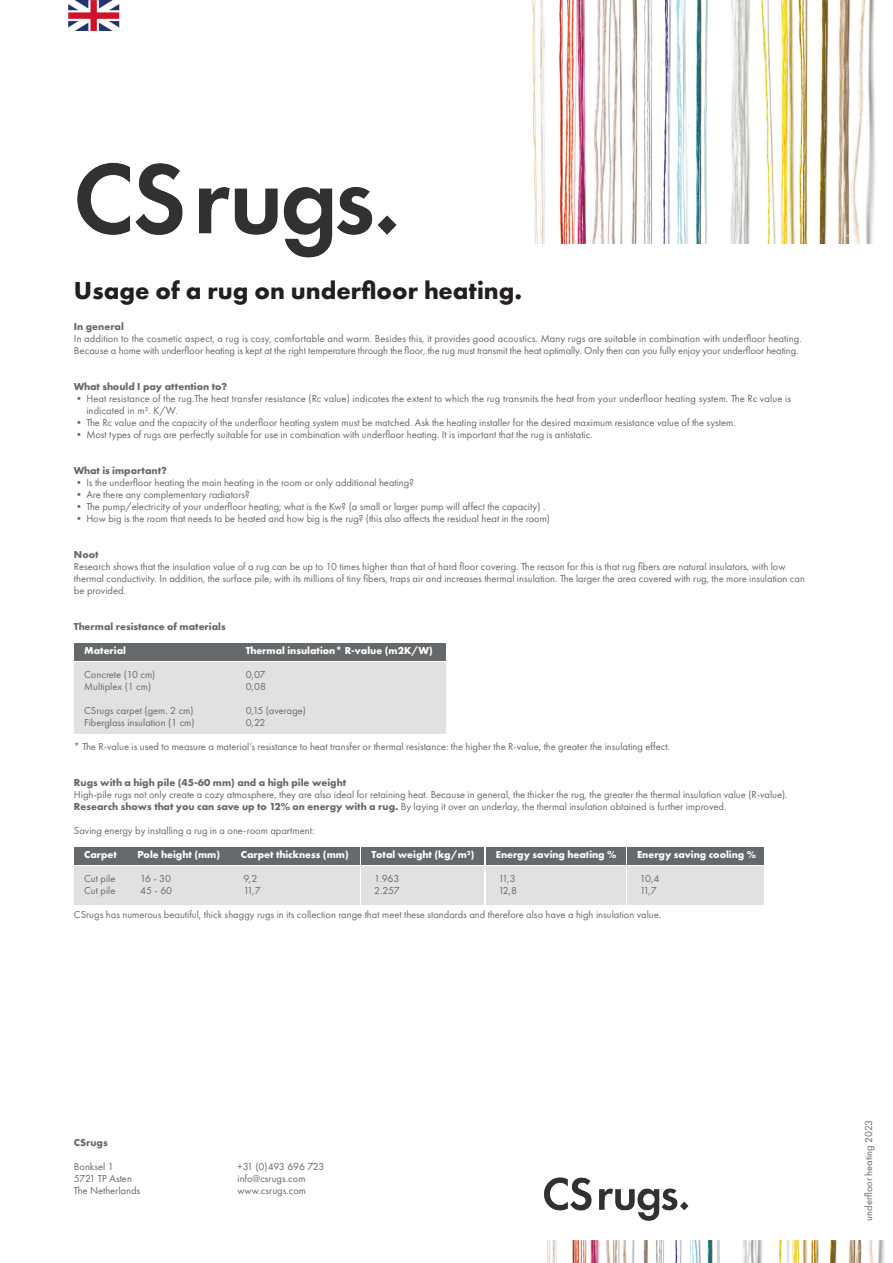
<style>
.page{position:relative;width:893px;height:1263px;background:#fff}
.page>*{position:absolute;margin:0;border:0;box-sizing:border-box;transform-origin:0 0}
.t1{font:700 25.5px "Futura PT";color:#231f20}
.Tekst{font:10.5px/12px "Futura PT";color:#66696b}
.Tekst-2{font:700 10.5px "Futura PT";color:#fff}
.Tussenkoppen{font:700 10.5px "Futura PT";color:#66696b}
.Tekst-3{font:10.5px "Futura PT";letter-spacing:-.04em;color:#66696b}
.Tekst-4{font:700 10.5px "Futura PT";color:#66696b}
.s1{font-weight:700}
</style>
<div class="page">
<img style="left:68px;top:0;width:52px;height:31px">
<div style="left:74px;top:643px;width:160px;height:18px;background:#66696b"></div>
<div style="left:74px;top:847px;width:52px;height:18px;background:#66696b"></div>
<div style="left:127px;top:847px;width:103px;height:18px;background:#66696b"></div>
<div style="left:231px;top:847px;width:129px;height:18px;background:#66696b"></div>
<div style="left:361px;top:847px;width:123px;height:18px;background:#66696b"></div>
<div style="left:486px;top:847px;width:140px;height:18px;background:#66696b"></div>
<div style="left:627px;top:847px;width:136px;height:18px;background:#66696b"></div>
<div style="left:235px;top:643px;width:211px;height:18px;background:#66696b"></div>
<div style="left:74px;top:662px;width:160px;height:38px;background:#e1e1e1"></div>
<div style="left:74px;top:866px;width:52px;height:38px;background:#e1e1e1"></div>
<div style="left:127px;top:866px;width:103px;height:38px;background:#e1e1e1"></div>
<div style="left:231px;top:866px;width:129px;height:38px;background:#e1e1e1"></div>
<div style="left:361px;top:866px;width:123px;height:38px;background:#e1e1e1"></div>
<div style="left:486px;top:866px;width:140px;height:38px;background:#e1e1e1"></div>
<div style="left:627px;top:866px;width:136px;height:38px;background:#e1e1e1"></div>
<div style="left:74px;top:701px;width:160px;height:33px;background:#e1e1e1"></div>
<div style="left:235px;top:662px;width:211px;height:38px;background:#e1e1e1"></div>
<div style="left:235px;top:701px;width:211px;height:33px;background:#e1e1e1"></div>
<img style="left:547px;top:1240px;width:338px;height:23px">
<img style="left:544px;top:1177px;width:144px;height:44px">
<img style="left:77px;top:162px;width:254px;height:96px">
<img style="left:148px;top:0;width:728px;height:243px">
<p class="t1" style="left:74px;top:274px;width:450px">Usage of a rug on underfloor heating.</p>
<p class="Tussenkoppen" style="left:74px;top:320px;width:51px">In general</p>
<p class="Tekst" style="left:74px;top:332px;width:729px">In addition to the cosmetic aspect, a rug is cosy, comfortable and warm. Besides this, it provides good acoustics. Many rugs are suitable in combination with underfloor heating.<br>Because a home with underfloor heating is kept at the right temperature through the floor, the rug must transmit the heat optimally. Only then can you fully enjoy your underfloor heating.</p>
<p class="Tussenkoppen" style="left:74px;top:380px;width:155px">What should I pay attention to?</p>
<p class="Tekst" style="left:86px;top:392px;width:706px;text-indent:-12px">• Heat resistance of the rug.The heat transfer resistance (Rc value) indicates the extent to which the rug transmits the heat from your underfloor heating system. The Rc value is indicated in m². K/W.</p>
<p class="Tekst" style="left:74px;top:416px;width:663px">• The Rc value and the capacity of the underfloor heating system must be matched. Ask the heating installer for the desired maximum resistance value of the system.</p>
<p class="Tekst" style="left:74px;top:428px;width:520px">• Most types of rugs are perfectly suitable for use in combination with underfloor heating. It is important that the rug is antistatic.</p>
<p class="Tussenkoppen" style="left:74px;top:464px;width:94px">What is important?</p>
<p class="Tekst" style="left:74px;top:476px;width:342px">• Is the underfloor heating the main heating in the room or only additional heating?</p>
<p class="Tekst" style="left:74px;top:488px;width:177px">• Are there any complementary radiators?</p>
<p class="Tekst" style="left:74px;top:500px;width:473px">• The pump/electricity of your underfloor heating; what is the Kw? (a small or larger pump will affect the capacity) .</p>
<p class="Tekst" style="left:74px;top:512px;width:477px">• How big is the room that needs to be heated and how big is the rug? (this also affects the residual heat in the room)</p>
<p class="Tussenkoppen" style="left:74px;top:548px;width:26px">Noot</p>
<p class="Tekst" style="left:74px;top:560px;width:732px">Research shows that the insulation value of a rug can be up to 10 times higher than that of hard floor covering. The reason for this is that rug fibers are natural insulators, with low thermal conductivity. In addition, the surface pile, with its millions of tiny fibers, traps air and increases thermal insulation. The larger the area covered with rug, the more insulation can be provided.</p>
<p class="Tussenkoppen" style="left:74px;top:620px;width:153px">Thermal resistance of materials</p>
<p class="Tekst-2" style="left:84px;top:644px;width:43px">Material</p>
<p class="Tekst-2" style="left:246px;top:644px;width:189px">Thermal insulation* R-value (m2K/W)</p>
<p class="Tekst" style="left:84px;top:668px;width:73px">Concrete (10 cm)</p>
<p class="Tekst" style="left:84px;top:680px;width:68px">Multiplex (1 cm)</p>
<p class="Tekst" style="left:246px;top:668px;width:21px">0,07</p>
<p class="Tekst" style="left:246px;top:680px;width:22px">0,08</p>
<p class="Tekst" style="left:84px;top:704px;width:111px">CSrugs carpet (gem. 2 cm)</p>
<p class="Tekst" style="left:84px;top:716px;width:112px">Fiberglass insulation (1 cm)</p>
<p class="Tekst" style="left:246px;top:704px;width:62px">0,15 (average)</p>
<p class="Tekst" style="left:246px;top:716px;width:21px">0,22</p>
<p class="Tekst" style="left:74px;top:740px;width:598px">* The R-value is used to measure a material’s resistance to heat transfer or thermal resistance: the higher the R-value, the greater the insulating effect.</p>
<p class="Tussenkoppen" style="left:74px;top:776px;width:274px">Rugs with a high pile (45-60 mm) and a high pile weight</p>
<p class="Tekst" style="left:74px;top:788px;width:715px">High-pile rugs not only create a cozy atmosphere, they are also ideal for retaining heat. Because in general, the thicker the rug, the greater the thermal insulation value (R-value).<br><span class="s1">Research shows that you can save up to 12% on energy with a rug.</span> By laying it over an underlay, the thermal insulation obtained is further improved.</p>
<p class="Tekst" style="left:74px;top:824px;width:242px">Saving energy by installing a rug in a one-room apartment:</p>
<p class="Tekst-2" style="left:84px;top:848px;width:34px">Carpet</p>
<p class="Tekst-2" style="left:138px;top:848px;width:84px">Pole height (mm)</p>
<p class="Tekst-2" style="left:241px;top:848px;width:109px">Carpet thickness (mm)</p>
<p class="Tekst-2" style="left:372px;top:848px;width:104px">Total weight (kg/m²)</p>
<p class="Tekst-2" style="left:496px;top:848px;width:122px">Energy saving heating %</p>
<p class="Tekst-2" style="left:637px;top:848px;width:121px">Energy saving cooling %</p>
<p class="Tekst" style="left:84px;top:872px;width:33px">Cut pile</p>
<p class="Tekst" style="left:84px;top:884px;width:33px">Cut pile</p>
<p class="Tekst" style="left:140px;top:872px;width:33px">16 - 30</p>
<p class="Tekst" style="left:140px;top:884px;width:34px">45 - 60</p>
<p class="Tekst" style="left:243px;top:872px;width:15px">9,2</p>
<p class="Tekst" style="left:243px;top:884px;width:19px">11,7</p>
<p class="Tekst" style="left:374px;top:872px;width:27px">1.963</p>
<p class="Tekst" style="left:374px;top:884px;width:27px">2.257</p>
<p class="Tekst" style="left:498px;top:872px;width:19px">11,3</p>
<p class="Tekst" style="left:498px;top:884px;width:20px">12,8</p>
<p class="Tekst" style="left:640px;top:872px;width:21px">10,4</p>
<p class="Tekst" style="left:640px;top:884px;width:19px">11,7</p>
<p class="Tekst" style="left:74px;top:908px;width:589px">CSrugs has numerous beautiful, thick shaggy rugs in its collection range that meet these standards and therefore also have a high insulation value.</p>
<p class="Tekst-4" style="left:74px;top:1136px;width:35px">CSrugs</p>
<p class="Tekst" style="left:74px;top:1160px;width:41px">Bonksel 1</p>
<p class="Tekst" style="left:74px;top:1172px;width:59px">5721 TP Asten</p>
<p class="Tekst" style="left:74px;top:1184px;width:68px">The Netherlands</p>
<p class="Tekst-3" style="left:237px;top:1160px;width:88px">+31 (0)493 696 723</p>
<p class="Tekst" style="left:237px;top:1172px;width:70px">info@csrugs.com</p>
<p class="Tekst" style="left:237px;top:1184px;width:70px">www.csrugs.com</p>
<p class="Tekst" style="left:862px;top:1221px;width:102px;rotate:-90deg">underfloor heating 2023</p>
</div>
